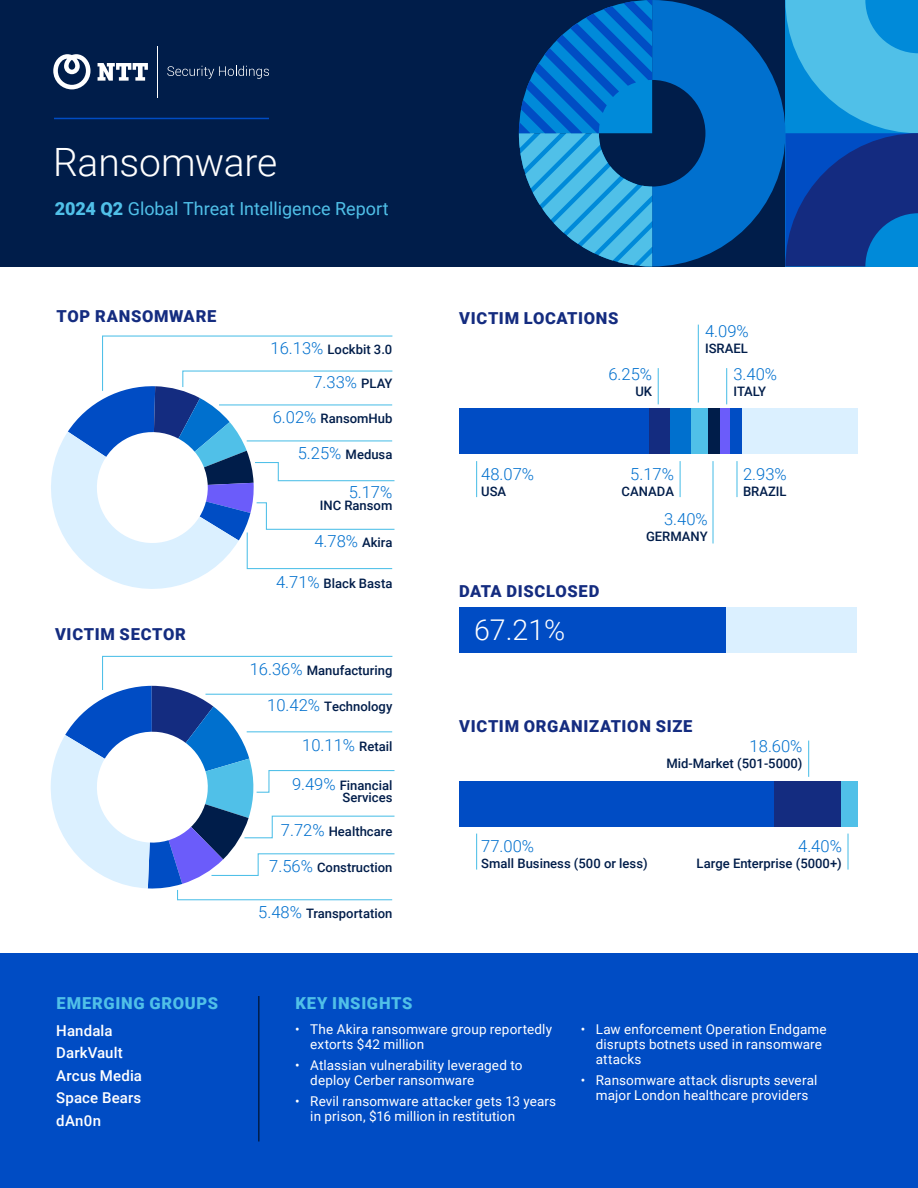
<style>
.page{position:relative;width:918px;height:1188px;background:#fff}
.page>*{position:absolute;margin:0;border:0;box-sizing:border-box;transform-origin:0 0}
.t1{font:300 39px "Roboto";letter-spacing:-.005em;color:#fff}
.t2{font:300 28.5px "Roboto";color:#fff}
.t3{font:18px "Roboto";color:#50c0e8}
.t4{font:300 16.65px "Roboto";color:#0070ce}
.t5{font:900 16.5px "Roboto";letter-spacing:.04em;color:#142c80}
.t6{font:900 16.5px "Roboto";letter-spacing:.045em;color:#50c0e8}
.t7{font:500 15px/22.5px "Roboto";letter-spacing:.01em;color:#fff}
.t8{font:13.5px/15px "Roboto";letter-spacing:.01em;color:#fff}
.t9{font:500 13.05px/12px "Roboto";color:#001d4a;text-align:right}
.s1{font-weight:900}
.s2{font-weight:300;font-size:16.65px;color:#0070ce}
.s3{font-weight:500;font-size:13.05px;color:#001d4a}
</style>
<div class="page">
<div style="left:741px;top:409px;width:116px;height:45px;background:#dbf0ff"></div>
<div style="left:0;top:0;width:918px;height:266px;background:#001d4a"></div>
<div style="left:0;top:954px;width:918px;height:234px;background:#004cc4"></div>
<svg style="left:167px;top:66px;width:102px;height:13px"></svg>
<hr style="left:158px;top:46px;width:1px;height:52px;background:#fff">
<svg style="left:53px;top:54px;width:37px;height:35px"></svg>
<svg style="left:98px;top:63px;width:50px;height:18px"></svg>
<svg style="left:519px;top:0;width:399px;height:267px"></svg>
<hr style="left:54px;top:118px;width:215px;height:1px;background:#004cc4">
<div style="left:647px;top:409px;width:23px;height:45px;background:#142c80"></div>
<div style="left:670px;top:409px;width:21px;height:45px;background:#0070ce"></div>
<div style="left:691px;top:409px;width:17px;height:45px;background:#50c0e8"></div>
<div style="left:708px;top:409px;width:13px;height:45px;background:#001d4a"></div>
<div style="left:721px;top:409px;width:11px;height:45px;background:#6b5cfa"></div>
<div style="left:731px;top:409px;width:11px;height:45px;background:#004dc4"></div>
<div style="left:459px;top:409px;width:189px;height:45px;background:#004cc4"></div>
<div style="left:774px;top:781px;width:67px;height:45px;background:#142c80"></div>
<div style="left:841px;top:781px;width:16px;height:45px;background:#50c0e8"></div>
<div style="left:459px;top:781px;width:315px;height:45px;background:#004cc4"></div>
<div style="left:707px;top:608px;width:150px;height:45px;background:#dbf0ff"></div>
<div style="left:459px;top:608px;width:267px;height:45px;background:#004cc4"></div>
<hr style="left:258px;top:996px;width:2px;height:146px;background:#001d4a">
<hr style="left:476px;top:461px;width:1px;height:36px;background:#50c0e8">
<hr style="left:476px;top:834px;width:1px;height:36px;background:#50c0e8">
<hr style="left:712px;top:461px;width:2px;height:83px;background:#50c0e8">
<hr style="left:736px;top:461px;width:2px;height:36px;background:#50c0e8">
<hr style="left:658px;top:368px;width:1px;height:36px;background:#50c0e8">
<hr style="left:808px;top:741px;width:1px;height:36px;background:#50c0e8">
<hr style="left:698px;top:325px;width:1px;height:78px;background:#50c0e8">
<hr style="left:726px;top:368px;width:1px;height:36px;background:#50c0e8">
<hr style="left:680px;top:461px;width:1px;height:36px;background:#50c0e8">
<hr style="left:847px;top:834px;width:2px;height:36px;background:#50c0e8">
<svg style="left:51px;top:335px;width:344px;height:254px"></svg>
<svg style="left:50px;top:655px;width:345px;height:246px"></svg>
<h1 class="t1" style="left:53px;top:135px;width:225px">Ransomware</h1>
<h3 class="t3" style="left:55px;top:196px;width:336px"><span class="s1">2024 Q2</span> Global Threat Intelligence Report</h3>
<p class="t5" style="left:57px;top:304px;width:161px">TOP RANSOMWARE</p>
<p class="t5" style="left:55px;top:623px;width:132px">VICTIM SECTOR</p>
<p class="t9" style="left:271px;top:343px;width:123px"><span class="s2">16.13%</span> Lockbit 3.0</p>
<p class="t4" style="left:313px;top:370px;width:80px">7.33% <span class="s3">PLAY</span></p>
<p class="t9" style="left:273px;top:412px;width:121px"><span class="s2">6.02%</span> RansomHub</p>
<p class="t9" style="left:298px;top:448px;width:96px"><span class="s2">5.25%</span> Medusa</p>
<p class="t4" style="left:349px;top:481px;width:45px">5.17%</p>
<p class="t9" style="left:320px;top:499px;width:74px">INC Ransom</p>
<p class="t4" style="left:314px;top:530px;width:80px">4.78% <span class="s3">Akira</span></p>
<p class="t9" style="left:276px;top:577px;width:118px"><span class="s2">4.71%</span> Black Basta</p>
<p class="t9" style="left:250px;top:663px;width:144px"><span class="s2">16.36%</span> Manufacturing</p>
<p class="t9" style="left:267px;top:700px;width:127px"><span class="s2">10.42%</span> Technology</p>
<p class="t4" style="left:302px;top:734px;width:92px">10.11% <span class="s3">Retail</span></p>
<p class="t9" style="left:292px;top:779px;width:102px"><span class="s2">9.49%</span> Financial<br>Services</p>
<p class="t9" style="left:281px;top:824px;width:113px"><span class="s2">7.72%</span> Healthcare</p>
<p class="t9" style="left:269px;top:861px;width:125px"><span class="s2">7.56%</span> Construction</p>
<p class="t9" style="left:258px;top:907px;width:136px"><span class="s2">5.48%</span> Transportation</p>
<p class="t5" style="left:459px;top:307px;width:161px">VICTIM LOCATIONS</p>
<p class="t4" style="left:481px;top:462px;width:54px">48.07%</p>
<p class="t9" style="left:481px;top:485px;width:27px">USA</p>
<p class="t4" style="left:608px;top:362px;width:45px">6.25%</p>
<p class="t9" style="left:635px;top:385px;width:18px">UK</p>
<p class="t4" style="left:630px;top:462px;width:45px">5.17%</p>
<p class="t9" style="left:622px;top:485px;width:54px">CANADA</p>
<p class="t4" style="left:705px;top:320px;width:45px">4.09%</p>
<p class="t9" style="left:705px;top:342px;width:44px">ISRAEL</p>
<p class="t4" style="left:733px;top:362px;width:45px">3.40%</p>
<p class="t9" style="left:733px;top:385px;width:34px">ITALY</p>
<p class="t4" style="left:743px;top:463px;width:45px">2.93%</p>
<p class="t9" style="left:743px;top:485px;width:45px">BRAZIL</p>
<p class="t5" style="left:459px;top:580px;width:142px">DATA DISCLOSED</p>
<h2 class="t2" style="left:474px;top:610px;width:93px">67.21%</h2>
<p class="t4" style="left:664px;top:507px;width:45px">3.40%</p>
<p class="t9" style="left:646px;top:530px;width:63px">GERMANY</p>
<p class="t5" style="left:459px;top:715px;width:235px">VICTIM ORGANIZATION SIZE</p>
<p class="t4" style="left:750px;top:735px;width:54px">18.60%</p>
<p class="t9" style="left:666px;top:757px;width:138px">Mid-Market (501-5000)</p>
<p class="t4" style="left:481px;top:835px;width:54px">77.00%</p>
<p class="t9" style="left:481px;top:857px;width:168px">Small Business (500 or less)</p>
<p class="t4" style="left:798px;top:835px;width:45px">4.40%</p>
<p class="t9" style="left:697px;top:857px;width:147px">Large Enterprise (5000+)</p>
<p class="t6" style="left:57px;top:991px;width:163px">EMERGING GROUPS</p>
<p class="t6" style="left:296px;top:991px;width:119px">KEY INSIGHTS</p>
<p class="t7" style="left:56px;top:1019px;width:87px">Handala<br>DarkVault<br>Arcus Media<br>Space Bears dAn0n</p>
<p class="t8" style="left:310px;top:1021px;width:243px;text-indent:-15px">• The Akira ransomware group reportedly extorts $42 million</p>
<p class="t8" style="left:310px;top:1057px;width:214px;text-indent:-15px">• Atlassian vulnerability leveraged to deploy Cerber ransomware</p>
<p class="t8" style="left:310px;top:1093px;width:248px;text-indent:-15px">• Revil ransomware attacker gets 13 years in prison, $16 million in restitution</p>
<p class="t8" style="left:596px;top:1021px;width:233px;text-indent:-15px">• Law enforcement Operation Endgame disrupts botnets used in ransomware attacks</p>
<p class="t8" style="left:581px;top:1072px;width:238px;text-align:center">• Ransomware attack disrupts several major London healthcare providers</p>
</div>
